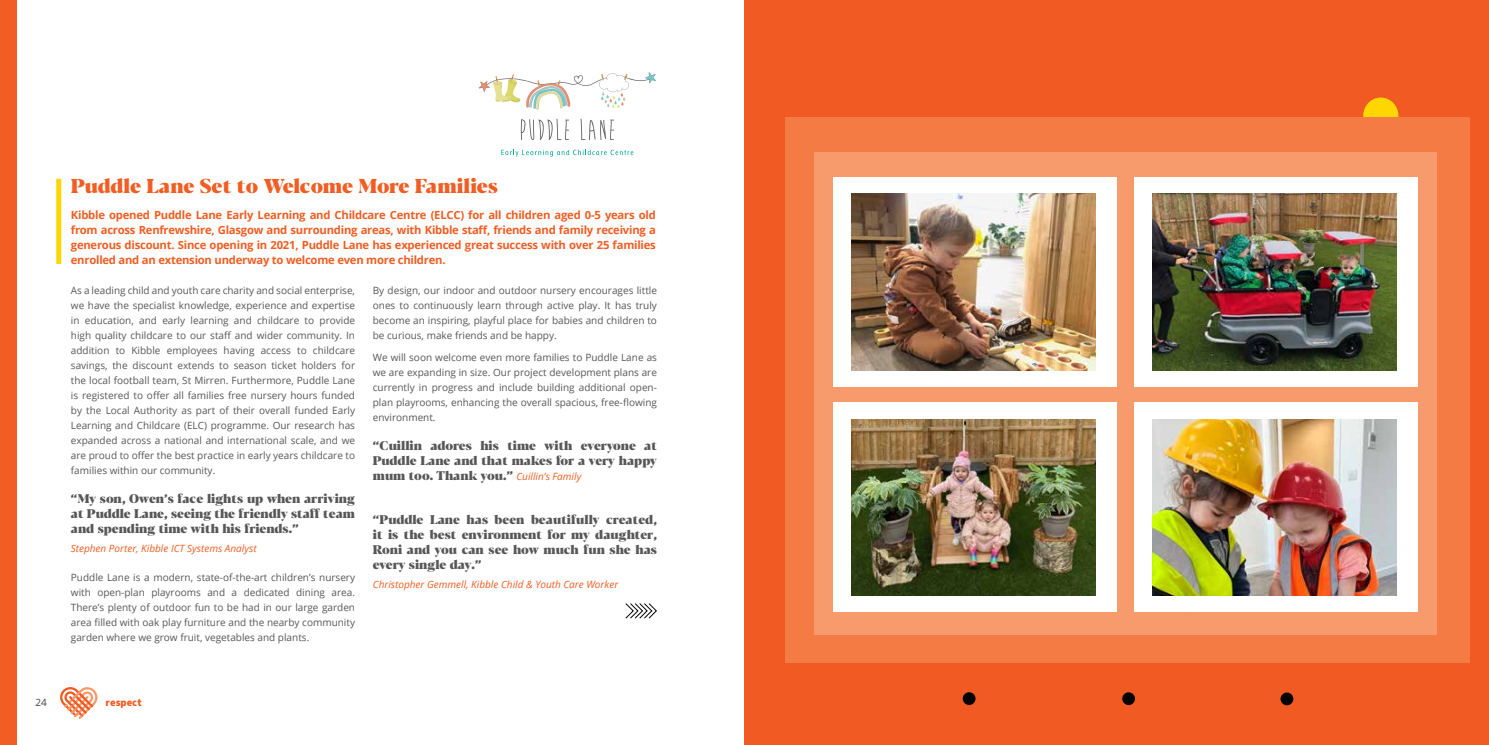
<style>
.page{position:relative;width:1489px;height:745px;background:#fff}
.page>*{position:absolute;margin:0;border:0;box-sizing:border-box;transform-origin:0 0}
.t1{font:800 20px "Blacker Display";letter-spacing:-.01em;color:#f15d22}
.t2{font:800 12.5px/15px "Blacker Display";color:#575757;text-align:justify}
.t3{font:700 11.25px/15px "Open Sans";letter-spacing:-.02em;color:#f15d22;text-align:justify}
.t4{font:900 10.62px "Source Sans Pro";color:#f15a22}
.t5{font:10px/15px "Open Sans";color:#575757;text-align:justify}
.t6{font:italic 10px "Open Sans";color:#f15d22}
.t7{font:10px "Open Sans";color:#414042}
.s1{font-family:"Open Sans";font-weight:400;font-style:italic;font-size:10px;color:#f15d22}
</style>
<div class="page">
<svg style="left:478px;top:72px;width:178px;height:38px"></svg>
<svg style="left:520px;top:119px;width:49px;height:21px"></svg>
<svg style="left:580px;top:119px;width:34px;height:21px"></svg>
<svg style="left:501px;top:150px;width:132px;height:7px"></svg>
<div style="left:744px;top:0;width:744px;height:744px;background:#f15a22"></div>
<div style="left:1362px;top:97px;width:36px;height:37px;background:#ffd600;border-radius:50%"></div>
<div style="left:785px;top:117px;width:684px;height:545px;background:#f47b44"></div>
<div style="left:813px;top:152px;width:623px;height:482px;background:#f79a6c"></div>
<div style="left:833px;top:402px;width:284px;height:210px;background:#fff"></div>
<img style="left:851px;top:419px;width:244px;height:176px">
<div style="left:1134px;top:402px;width:283px;height:210px;background:#fff"></div>
<img style="left:1152px;top:419px;width:244px;height:176px">
<div style="left:56px;top:179px;width:5px;height:85px;background:#ffd600"></div>
<svg style="left:60px;top:687px;width:37px;height:31px"></svg>
<div style="left:0;top:0;width:17px;height:744px;background:#f15d22"></div>
<svg style="left:625px;top:603px;width:32px;height:16px"></svg>
<div style="left:833px;top:177px;width:284px;height:210px;background:#fff"></div>
<img style="left:851px;top:194px;width:244px;height:176px">
<div style="left:1134px;top:177px;width:283px;height:210px;background:#fff"></div>
<img style="left:1152px;top:194px;width:244px;height:176px">
<svg style="left:962px;top:691px;width:13px;height:13px"></svg>
<svg style="left:1122px;top:691px;width:12px;height:13px"></svg>
<div style="left:1280px;top:692px;width:13px;height:12px;background:#000;border-radius:50%"></div>
<p class="t7" style="left:35px;top:694px;width:13px">24</p>
<h1 class="t1" style="left:71px;top:173px;width:428px">Puddle Lane Set to Welcome More Families</h1>
<p class="t3" style="left:71px;top:207px;width:586px">Kibble opened Puddle Lane Early Learning and Childcare Centre (ELCC) for all children aged 0-5 years old from across Renfrewshire, Glasgow and surrounding areas, with Kibble staff, friends and family receiving a generous discount. Since opening in 2021, Puddle Lane has experienced great success with over 25 families enrolled and an extension underway to welcome even more children.</p>
<p class="t5" style="left:71px;top:282px;width:286px">As a leading child and youth care charity and social enterprise, we have the specialist knowledge, experience and expertise in education, and early learning and childcare to provide high quality childcare to our staff and wider community. In addition to Kibble employees having access to childcare savings, the discount extends to season ticket holders for the local football team, St Mirren. Furthermore, Puddle Lane is registered to offer all families free nursery hours funded by the Local Authority as part of their overall funded Early Learning and Childcare (ELC) programme. Our research has expanded across a national and international scale, and we are proud to offer the best practice in early years childcare to families within our community.</p>
<p class="t2" style="left:71px;top:491px;width:286px">“My son, Owen’s face lights up when arriving at Puddle Lane, seeing the friendly staff team and spending time with his friends.”</p>
<p class="t6" style="left:71px;top:541px;width:187px">Stephen Porter, Kibble ICT Systems Analyst</p>
<p class="t5" style="left:71px;top:569px;width:286px">Puddle Lane is a modern, state-of-the-art children’s nursery with open-plan playrooms and a dedicated dining area.<br>There’s plenty of outdoor fun to be had in our large garden area filled with oak play furniture and the nearby community garden where we grow fruit, vegetables and plants.</p>
<p class="t5" style="left:373px;top:282px;width:286px">By design, our indoor and outdoor nursery encourages little ones to continuously learn through active play. It has truly become an inspiring, playful place for babies and children to be curious, make friends and be happy.</p>
<p class="t5" style="left:373px;top:349px;width:286px">We will soon welcome even more families to Puddle Lane as we are expanding in size. Our project development plans are currently in progress and include building additional open&shy;plan playrooms, enhancing the overall spacious, free-flowing environment.</p>
<p class="t2" style="left:373px;top:438px;width:286px">“Cuillin adores his time with everyone at Puddle Lane and that makes for a very happy mum too. Thank you.” <span class="s1">Cuillin’s Family</span></p>
<p class="t2" style="left:373px;top:513px;width:286px">“Puddle Lane has been beautifully created, it is the best environment for my daughter, Roni and you can see how much fun she has every single day.”</p>
<p class="t6" style="left:373px;top:577px;width:247px">Christopher Gemmell, Kibble Child &amp; Youth Care Worker</p>
<p class="t4" style="left:106px;top:694px;width:37px">respect</p>
</div>
